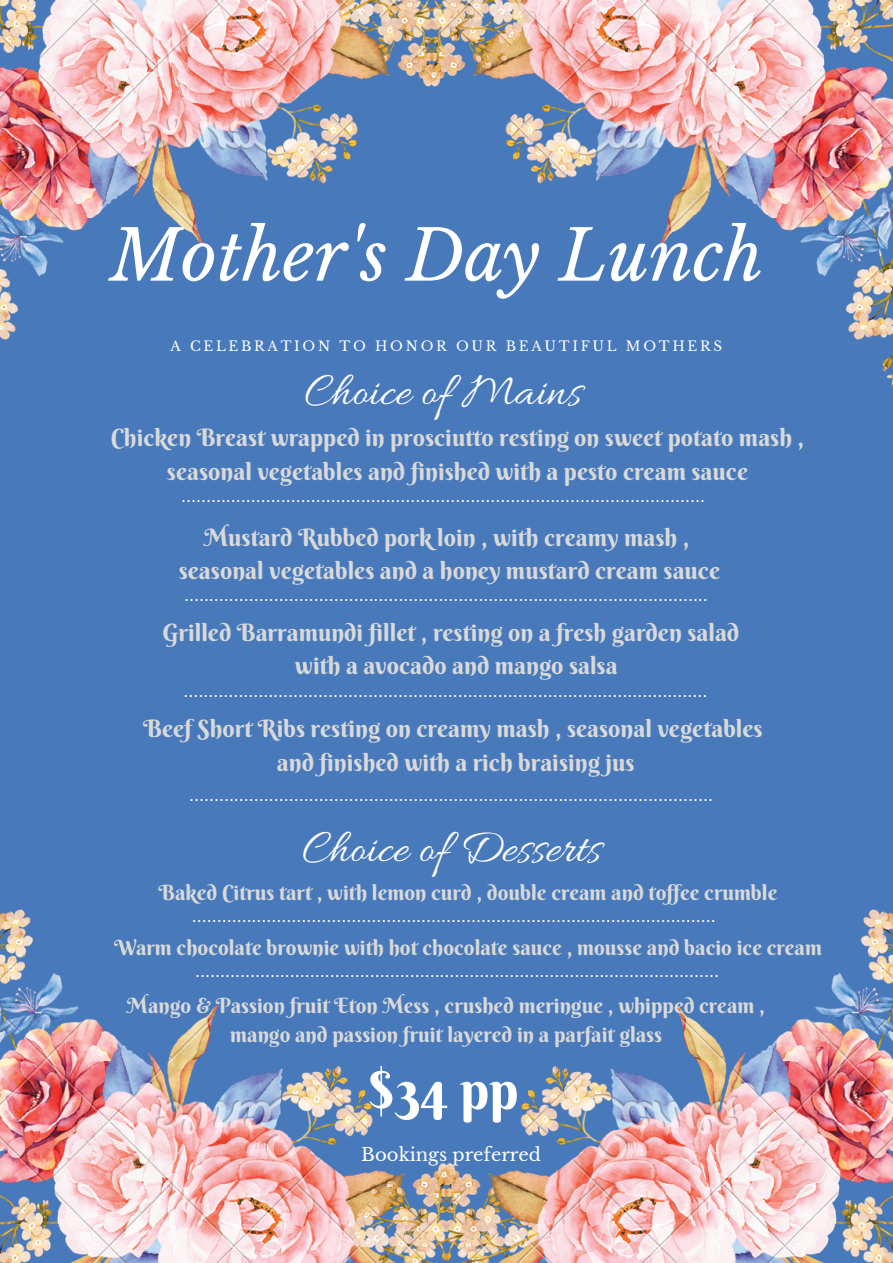
<style>
.page{position:relative;width:893px;height:1263px;background:#4879ba}
.page>*{position:absolute;margin:0;border:0;box-sizing:border-box;transform-origin:0 0}
.t1{font:italic 69.53px "Libre Baskerville";color:#fff}
.t2{font:54px "Berkshire Swash";color:#fff}
.t3{font:48px "Allura";color:#fff}
.t4{font:24px/33.2px "Berkshire Swash";color:#d9d9d9;text-align:center}
.t5{font:21px/29.2px "Berkshire Swash";color:#d9d9d9;text-align:center}
.t6{font:18px "Arimo";color:#fff}
.t7{font:18px "Libre Baskerville";color:#fff}
.t8{font:13.5px "Libre Baskerville";letter-spacing:.2em;color:#fff}
</style>
<div class="page">
<img style="left:531px;top:0;width:362px;height:386px">
<img style="left:0;top:0;width:531px;height:340px">
<img style="left:0;top:909px;width:347px;height:354px">
<img style="left:347px;top:909px;width:546px;height:354px">
<h1 class="t1" style="left:110px;top:213px;width:655px">Mother's Day Lunch</h1>
<p class="t8" style="left:170px;top:337px;width:553px">A CELEBRATION TO HONOR OUR BEAUTIFUL MOTHERS</p>
<h3 class="t3" style="left:305px;top:364px;width:278px">Choice of Mains</h3>
<h3 class="t4" style="left:111px;top:421px;width:695px">Chicken Breast wrapped in prosciutto resting on sweet potato mash , seasonal vegetables and finished with a pesto cream sauce</h3>
<h3 class="t4" style="left:179px;top:521px;width:543px">Mustard Rubbed pork loin , with creamy mash , seasonal vegetables and a honey mustard cream sauce</h3>
<h3 class="t4" style="left:163px;top:616px;width:578px">Grilled Barramundi fillet , resting on a fresh garden salad with a avocado and mango salsa</h3>
<h3 class="t4" style="left:143px;top:712px;width:621px">Beef Short Ribs resting on creamy mash , seasonal vegetables and finished with a rich braising jus</h3>
<p class="t6" style="left:181px;top:485px;width:525px">.........................................................................................................</p>
<p class="t6" style="left:184px;top:585px;width:525px">.........................................................................................................</p>
<p class="t6" style="left:183px;top:680px;width:525px">.........................................................................................................</p>
<p class="t6" style="left:189px;top:784px;width:525px">.........................................................................................................</p>
<h3 class="t3" style="left:303px;top:821px;width:300px">Choice of Desserts</h3>
<p class="t5" style="left:159px;top:878px;width:620px">Baked Citrus tart , with lemon curd , double cream and toffee crumble</p>
<p class="t5" style="left:114px;top:933px;width:709px">Warm chocolate brownie with hot chocolate sauce , mousse and bacio ice cream</p>
<p class="t5" style="left:127px;top:990px;width:639px">Mango &amp; Passion fruit Eton Mess , crushed meringue , whipped cream , mango and passion fruit layered in a parfait glass</p>
<p class="t6" style="left:192px;top:906px;width:525px">.........................................................................................................</p>
<p class="t6" style="left:195px;top:960px;width:525px">.........................................................................................................</p>
<h2 class="t2" style="left:368px;top:1056px;width:152px">$34 pp</h2>
<p class="t7" style="left:361px;top:1144px;width:181px">Bookings preferred</p>
</div>
